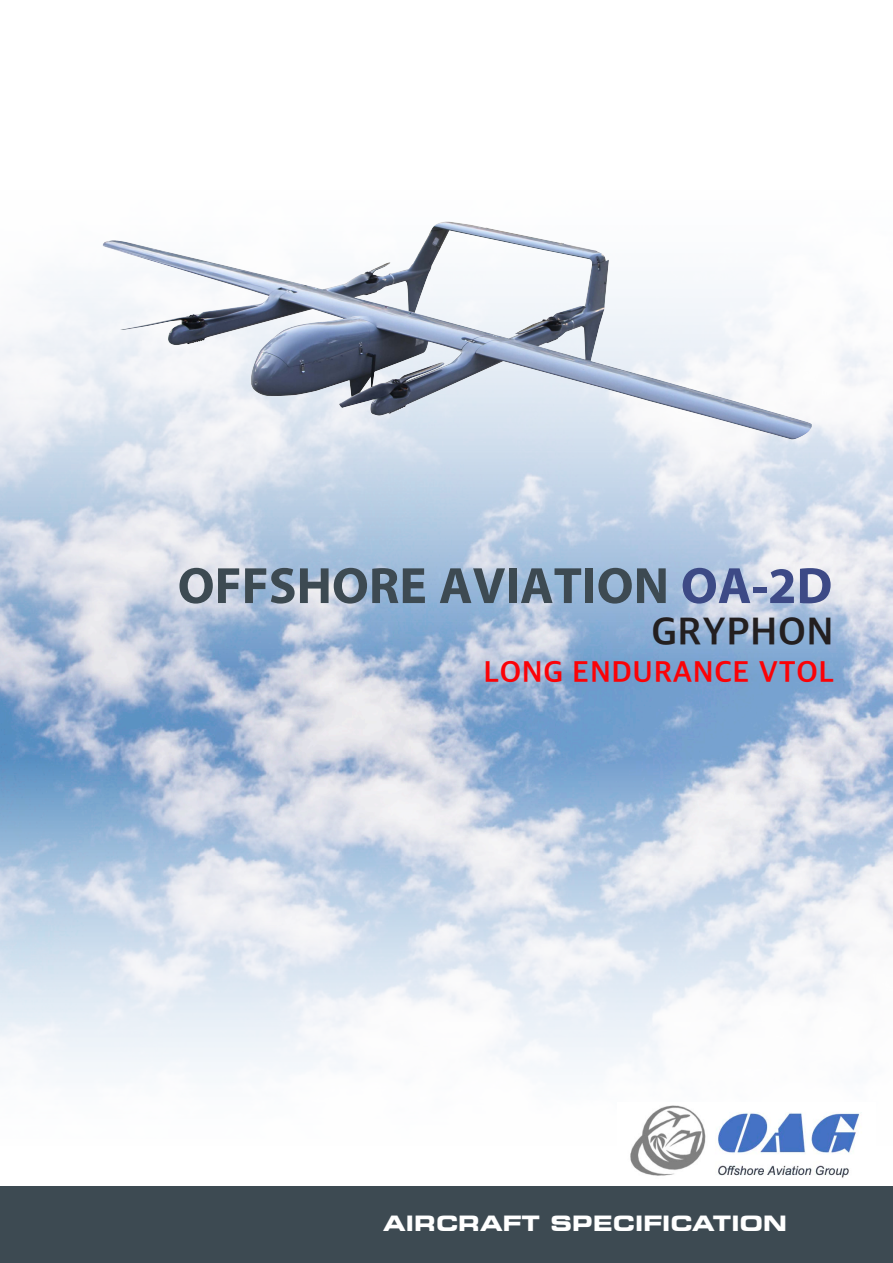
<style>
.page{position:relative;width:893px;height:1263px;background:#fff}
.page>*{position:absolute;margin:0;border:0;box-sizing:border-box;transform-origin:0 0}
.Cover_-_Headline{font:700 72px "Myriad Arabic";color:#3d4a52}
.Cover_-_Headline-2{font:700 39px "Apple SD Gothic Neo";letter-spacing:.015em;color:#231f20}
.t1{font:700 30px "Apple SD Gothic Neo";letter-spacing:.02em;color:#fb0207}
.t2{font:700 expanded 21px "Square 721 BT";letter-spacing:.01em;color:#fff}
.s1{color:#3d4a86}
</style>
<div class="page">
<img style="left:0;top:280px;width:892px;height:795px">
<div style="left:0;top:1186px;width:893px;height:77px;background:#3d4a52"></div>
<img style="left:630px;top:1105px;width:232px;height:73px">
<img style="left:82px;top:221px;width:743px;height:461px">
<p class="Cover_-_Headline" style="left:178px;top:536px;width:656px">OFFSHORE AVIATION <span class="s1">OA-2D</span></p>
<p class="Cover_-_Headline-2" style="left:651px;top:611px;width:184px">GRYPHON</p>
<h3 class="t1" style="left:483px;top:656px;width:352px">LONG ENDURANCE VTOL</h3>
<p class="t2" style="left:383px;top:1210px;width:405px">AIRCRAFT SPECIFICATION</p>
<p class="t2" style="left:398px;top:1210px;width:412px">AIRFRAME SPECIFICATION</p>
</div>
